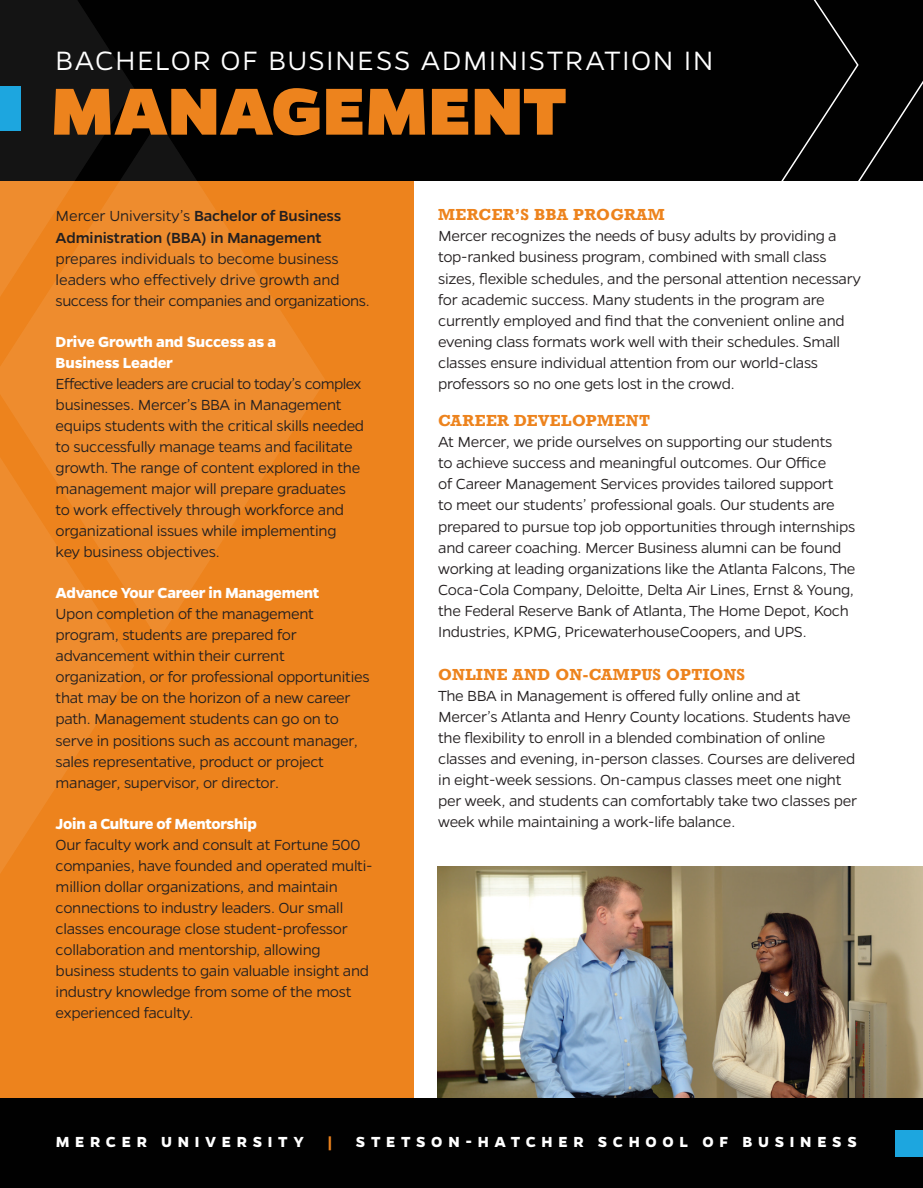
<style>
.page{position:relative;width:923px;height:1188px;background:#fff}
.page>*{position:absolute;margin:0;border:0;box-sizing:border-box;transform-origin:0 0}
.Degree_header{font:800 75px "Gentona";letter-spacing:.005em;color:#ed831d}
.BBA{font:300 30px "Gentona";letter-spacing:.045em;color:#fff}
.Text{font:300 16.5px/21px "Gentona";letter-spacing:-.02em;color:#231f20}
.t1{font:700 16.5px "Gentona";letter-spacing:.345em;color:#fff}
.t2{font:700 16.5px "Gentona";color:#ed831d}
.Subhead{font:700 15px "Rockwell";letter-spacing:.03em;color:#ed831d}
.s1{font-weight:500}
.s2{font-weight:700;color:#fff}
</style>
<div class="page">
<img style="left:437px;top:866px;width:486px;height:231px">
<div style="left:0;top:170px;width:413px;height:944px;background:#ed831d"></div>
<div style="left:0;top:0;width:923px;height:181px;background:#010101"></div>
<svg style="left:859px;top:81px;width:64px;height:100px"></svg>
<svg style="left:781px;top:0;width:78px;height:181px"></svg>
<svg style="left:0;top:0;width:134px;height:121px;fill:#141414"></svg>
<svg style="left:0;top:121px;width:325px;height:518px;fill:#ee8c2e"></svg>
<svg style="left:0;top:406px;width:134px;height:467px;fill:#ee8c2e"></svg>
<div style="left:0;top:1097px;width:923px;height:90px;background:#010101"></div>
<div style="left:896px;top:1130px;width:27px;height:26px;background:#1da6df"></div>
<div style="left:0;top:86px;width:21px;height:45px;background:#1da6df"></div>
<p class="BBA" style="left:55px;top:44px;width:660px">BACHELOR OF BUSINESS ADMINISTRATION IN</p>
<p class="Degree_header" style="left:51px;top:67px;width:518px">MANAGEMENT</p>
<p class="Text" style="left:56px;top:205px;width:315px">Mercer University’s <span class="s1">Bachelor of Business Administration (BBA) in Management </span>prepares individuals to become business leaders who effectively drive growth and success for their companies and organizations.</p>
<p class="Text" style="left:56px;top:331px;width:310px"><span class="s2">Drive Growth and Success as a<br>Business Leader<br></span>Effective leaders are crucial to today’s complex businesses. Mercer’s BBA in Management equips students with the critical skills needed to successfully manage teams and facilitate growth. The range of content explored in the management major will prepare graduates to work effectively through workforce and organizational issues while implementing key business objectives.</p>
<p class="Text" style="left:56px;top:582px;width:316px"><span class="s2">Advance Your Career in Management<br></span>Upon completion of the management program, students are prepared for advancement within their current organization, or for professional opportunities that may be on the horizon of a new career path. Management students can go on to serve in positions such as account manager, sales representative, product or project manager, supervisor, or director.</p>
<p class="Text" style="left:56px;top:812px;width:319px"><span class="s2">Join a Culture of Mentorship<br></span>Our faculty work and consult at Fortune 500 companies, have founded and operated multi&shy;million dollar organizations, and maintain connections to industry leaders. Our small classes encourage close student-professor collaboration and mentorship, allowing business students to gain valuable insight and industry knowledge from some of the most experienced faculty.</p>
<p class="Subhead" style="left:438px;top:205px;width:228px">MERCER’S BBA PROGRAM</p>
<p class="Text" style="left:438px;top:225px;width:424px">Mercer recognizes the needs of busy adults by providing a top-ranked business program, combined with small class sizes, flexible schedules, and the personal attention necessary for academic success. Many students in the program are currently employed and find that the convenient online and evening class formats work well with their schedules. Small classes ensure individual attention from our world-class professors so no one gets lost in the crowd.</p>
<p class="Subhead" style="left:438px;top:411px;width:213px">CAREER DEVELOPMENT</p>
<p class="Text" style="left:438px;top:431px;width:419px">At Mercer, we pride ourselves on supporting our students<br>to achieve success and meaningful outcomes. Our Office<br>of Career Management Services provides tailored support<br>to meet our students’ professional goals. Our students are prepared to pursue top job opportunities through internships and career coaching. Mercer Business alumni can be found working at leading organizations like the Atlanta Falcons, The Coca-Cola Company, Deloitte, Delta Air Lines, Ernst &amp; Young, the Federal Reserve Bank of Atlanta, The Home Depot, Koch Industries, KPMG, PricewaterhouseCoopers, and UPS.</p>
<p class="Subhead" style="left:438px;top:664px;width:309px">ONLINE AND ON-CAMPUS OPTIONS</p>
<p class="Text" style="left:438px;top:684px;width:420px">The BBA in Management is offered fully online and at Mercer’s Atlanta and Henry County locations. Students have the flexibility to enroll in a blended combination of online classes and evening, in-person classes. Courses are delivered in eight-week sessions. On-campus classes meet one night per week, and students can comfortably take two classes per week while maintaining a work-life balance.</p>
<p class="t1" style="left:56px;top:1132px;width:250px">MERCER UNIVERSITY</p>
<p class="t2" style="left:327px;top:1132px;width:7px">|</p>
<p class="t1" style="left:356px;top:1132px;width:503px">STETSON-HATCHER SCHOOL OF BUSINESS</p>
</div>
